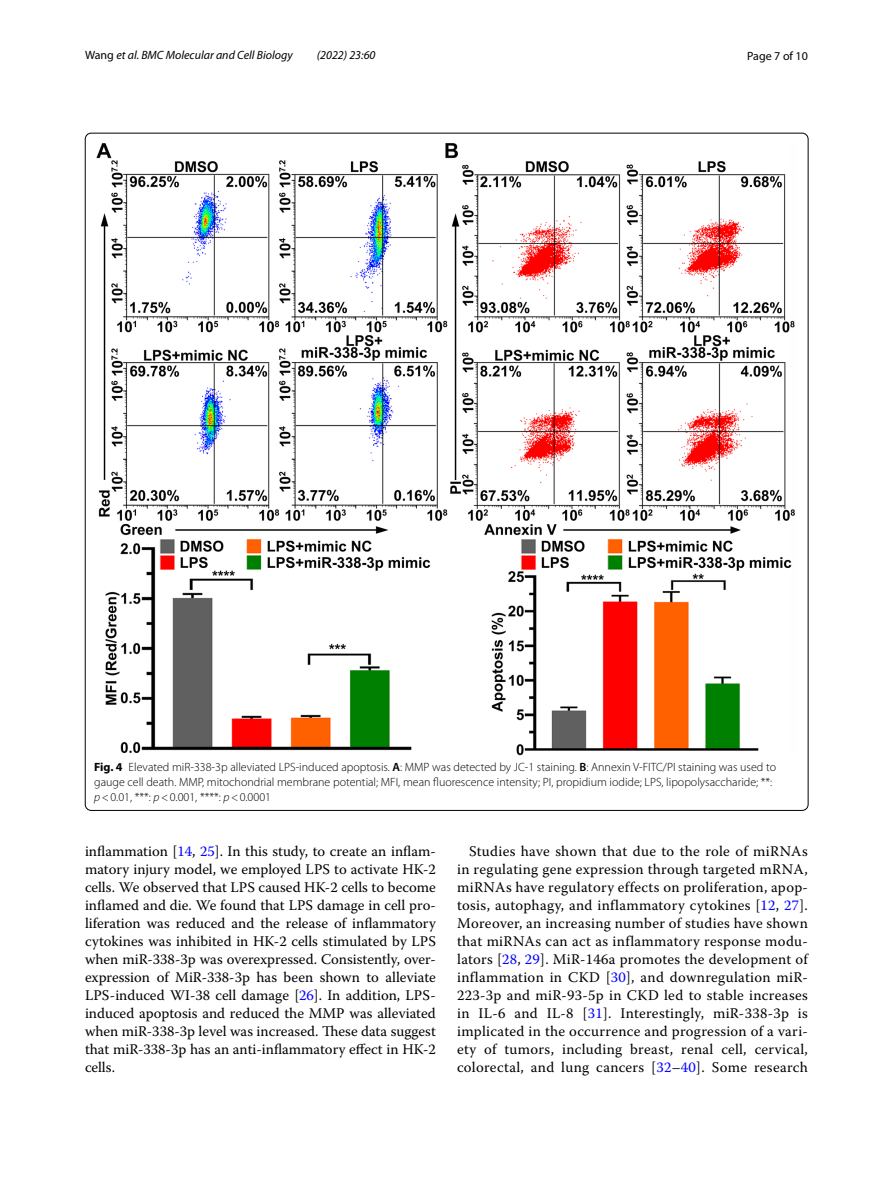
<style>
.page{position:relative;width:893px;height:1187px;background:#fff}
.page>*{position:absolute;margin:0;border:0;box-sizing:border-box;transform-origin:0 0}
.t1{font:14.7px/18px "Warnock Pro";letter-spacing:.01em;color:#000;text-align:justify}
.t2{font:300 12px/15px "Myriad Pro";color:#000}
.t3{font:italic 12px "Myriad Pro";color:#000}
.t4{font:12px "Myriad Pro";color:#000}
.s1{font-style:normal}
.s2{font-weight:700}
.s3{font-weight:600}
.s4{font-style:italic}
.s5{color:#00f}
</style>
<div class="page">
<img style="left:96px;top:143px;width:699px;height:613px">
<p class="t3" style="left:85px;top:48px;width:209px"><span class="s1">Wang</span> et al. BMC Molecular and Cell Biology</p>
<p class="t3" style="left:317px;top:48px;width:60px">(2022) 23:60</p>
<p class="t4" style="left:747px;top:48px;width:62px">Page 7 of 10</p>
<p class="t2" style="left:94px;top:760px;width:683px"><span class="s2">Fig. 4</span> Elevated miR-338-3p alleviated LPS-induced apoptosis. <span class="s3">A</span>: MMP was detected by JC-1 staining. <span class="s3">B</span>: Annexin V-FITC/PI staining was used to gauge cell death. MMP, mitochondrial membrane potential; MFI, mean fluorescence intensity; PI, propidium iodide; LPS, lipopolysaccharide; **: <span class="s4">p</span>&lt;0.01, ***: <span class="s4">p</span>&lt;0.001, ****: <span class="s4">p</span>&lt;0.0001</p>
<p class="t1" style="left:85px;top:841px;width:352px">inflammation [<span class="s5">14</span>, <span class="s5">25</span>]. In this study, to create an inflam&shy;matory injury model, we employed LPS to activate HK-2 cells. We observed that LPS caused HK-2 cells to become inflamed and die. We found that LPS damage in cell pro&shy;liferation was reduced and the release of inflammatory cytokines was inhibited in HK-2 cells stimulated by LPS when miR-338-3p was overexpressed. Consistently, over&shy;expression of MiR-338-3p has been shown to alleviate LPS-induced WI-38 cell damage [<span class="s5">26</span>]. In addition, LPS&shy;induced apoptosis and reduced the MMP was alleviated when miR-338-3p level was increased. These data suggest that miR-338-3p has an anti-inflammatory effect in HK-2 cells.</p>
<p class="t1" style="left:457px;top:841px;width:352px;text-indent:12px">Studies have shown that due to the role of miRNAs in regulating gene expression through targeted mRNA, miRNAs have regulatory effects on proliferation, apop&shy;tosis, autophagy, and inflammatory cytokines [<span class="s5">12</span>, <span class="s5">27</span>].<br>Moreover, an increasing number of studies have shown that miRNAs can act as inflammatory response modu&shy;lators [<span class="s5">28</span>, <span class="s5">29</span>]. MiR-146a promotes the development of inflammation in CKD [<span class="s5">30</span>], and downregulation miR-223-3p and miR-93-5p in CKD led to stable increases in IL-6 and IL-8 [<span class="s5">31</span>]. Interestingly, miR-338-3p is implicated in the occurrence and progression of a vari&shy;ety of tumors, including breast, renal cell, cervical, colorectal, and lung cancers [<span class="s5">32</span>–<span class="s5">40</span>]. Some research</p>
</div>
